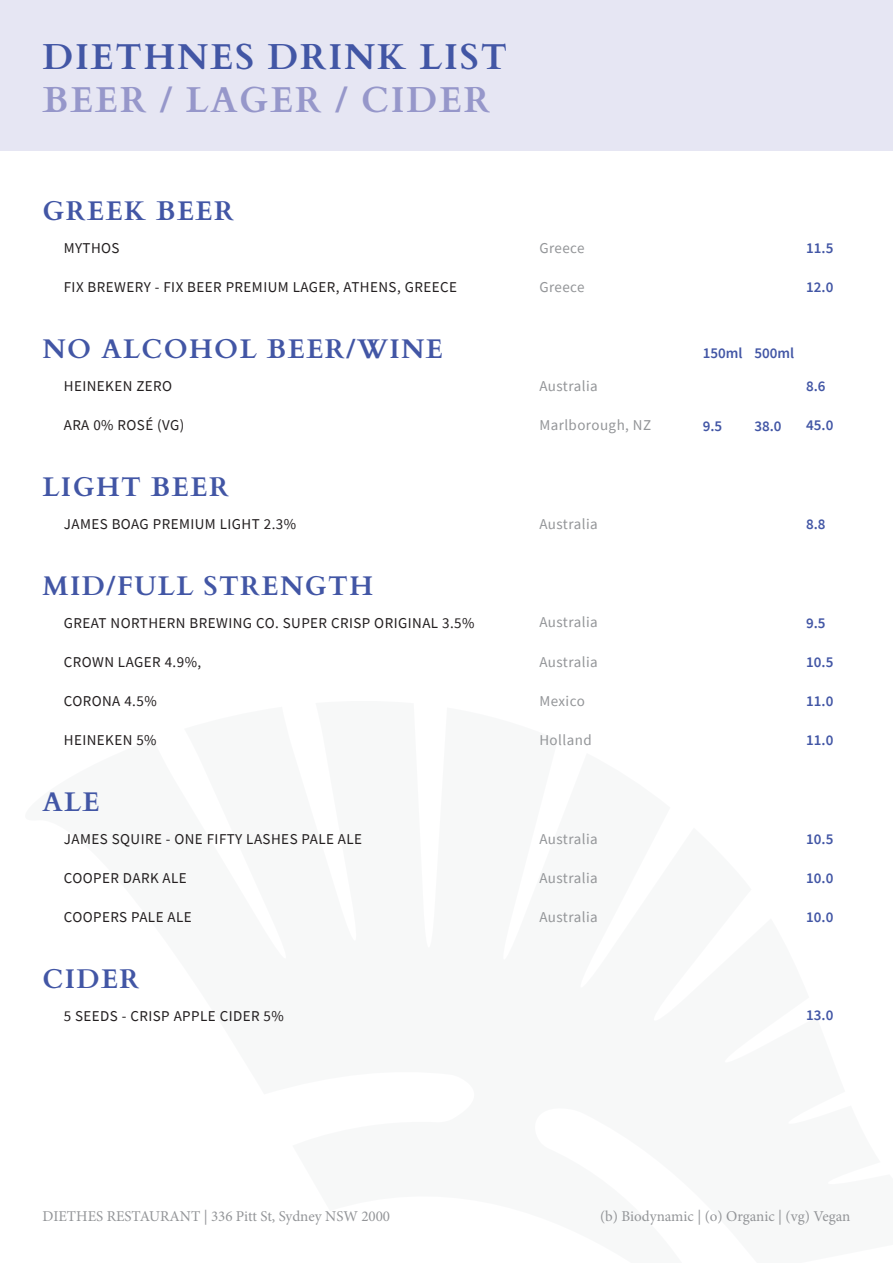
<style>
.page{position:relative;width:893px;height:1263px;background:#fff}
.page>*{position:absolute;margin:0;border:0;box-sizing:border-box;transform-origin:0 0}
.t1{font:700 36px/43.2px "Cardo";letter-spacing:.05em;color:#4256a5}
.t2{font:700 27px "Cardo";letter-spacing:.05em;color:#4256a5}
.t3{font:15px "Source Sans Pro";letter-spacing:.03em;color:#231f20}
.t4{font:15px "Source Sans Pro";letter-spacing:.03em;color:#939598}
.t5{font:15px "Minion Pro";color:#939598}
.t6{font:600 15px "Source Sans Pro";color:#4256a5}
.s1{color:#9697ca}
</style>
<div class="page">
<div style="left:0;top:0;width:893px;height:151px;background:#e6e6f3"></div>
<p class="t1" style="left:43px;top:32px;width:466px">DIETHNES DRINK LIST<br><span class="s1">BEER / LAGER / CIDER</span></p>
<p class="t2" style="left:43px;top:190px;width:193px">GREEK BEER</p>
<p class="t3" style="left:64px;top:239px;width:57px">MYTHOS</p>
<p class="t3" style="left:64px;top:278px;width:395px">FIX BREWERY - FIX BEER PREMIUM LAGER, ATHENS, GREECE</p>
<p class="t2" style="left:43px;top:328px;width:402px">NO ALCOHOL BEER/WINE</p>
<p class="t3" style="left:64px;top:376px;width:110px">HEINEKEN ZERO</p>
<p class="t3" style="left:64px;top:416px;width:122px">ARA 0% ROSÉ (VG)</p>
<p class="t2" style="left:43px;top:465px;width:188px">LIGHT BEER</p>
<p class="t3" style="left:64px;top:514px;width:234px">JAMES BOAG PREMIUM LIGHT 2.3%</p>
<p class="t2" style="left:43px;top:564px;width:332px">MID/FULL STRENGTH</p>
<p class="t3" style="left:64px;top:613px;width:412px">GREAT NORTHERN BREWING CO. SUPER CRISP ORIGINAL 3.5%</p>
<p class="t3" style="left:64px;top:652px;width:139px">CROWN LAGER 4.9%,</p>
<p class="t3" style="left:64px;top:691px;width:94px">CORONA 4.5%</p>
<p class="t3" style="left:64px;top:731px;width:94px">HEINEKEN 5%</p>
<p class="t2" style="left:43px;top:780px;width:59px">ALE</p>
<p class="t3" style="left:64px;top:829px;width:300px">JAMES SQUIRE - ONE FIFTY LASHES PALE ALE</p>
<p class="t3" style="left:64px;top:869px;width:125px">COOPER DARK ALE</p>
<p class="t3" style="left:64px;top:908px;width:129px">COOPERS PALE ALE</p>
<p class="t2" style="left:43px;top:958px;width:99px">CIDER</p>
<p class="t3" style="left:64px;top:1006px;width:222px">5 SEEDS - CRISP APPLE CIDER 5%</p>
<p class="t4" style="left:539px;top:239px;width:47px">Greece</p>
<p class="t4" style="left:539px;top:278px;width:47px">Greece</p>
<p class="t4" style="left:539px;top:376px;width:60px">Australia</p>
<p class="t4" style="left:539px;top:416px;width:113px">Marlborough, NZ</p>
<p class="t4" style="left:539px;top:514px;width:60px">Australia</p>
<p class="t4" style="left:539px;top:613px;width:60px">Australia</p>
<p class="t4" style="left:539px;top:652px;width:60px">Australia</p>
<p class="t4" style="left:539px;top:691px;width:47px">Mexico</p>
<p class="t4" style="left:539px;top:730px;width:54px">Holland</p>
<p class="t4" style="left:539px;top:829px;width:60px">Australia</p>
<p class="t4" style="left:539px;top:869px;width:60px">Australia</p>
<p class="t4" style="left:539px;top:908px;width:60px">Australia</p>
<p class="t6" style="left:806px;top:238px;width:29px">11.5</p>
<p class="t6" style="left:806px;top:278px;width:29px">12.0</p>
<p class="t6" style="left:703px;top:343px;width:41px">150ml</p>
<p class="t6" style="left:754px;top:343px;width:41px">500ml</p>
<p class="t6" style="left:703px;top:416px;width:21px">9.5</p>
<p class="t6" style="left:754px;top:416px;width:29px">38.0</p>
<p class="t6" style="left:806px;top:376px;width:21px">8.6</p>
<p class="t6" style="left:806px;top:415px;width:29px">45.0</p>
<p class="t6" style="left:806px;top:514px;width:21px">8.8</p>
<p class="t6" style="left:806px;top:613px;width:21px">9.5</p>
<p class="t6" style="left:806px;top:652px;width:29px">10.5</p>
<p class="t6" style="left:806px;top:691px;width:29px">11.0</p>
<p class="t6" style="left:806px;top:730px;width:29px">11.0</p>
<p class="t6" style="left:806px;top:829px;width:29px">10.5</p>
<p class="t6" style="left:806px;top:868px;width:29px">10.0</p>
<p class="t6" style="left:806px;top:908px;width:29px">10.0</p>
<p class="t6" style="left:806px;top:1005px;width:29px">13.0</p>
<p class="t5" style="left:43px;top:1206px;width:349px">DIETHES RESTAURANT | 336 Pitt St, Sydney NSW 2000</p>
<p class="t5" style="left:600px;top:1206px;width:252px">(b) Biodynamic | (o) Organic | (vg) Vegan</p>
</div>
